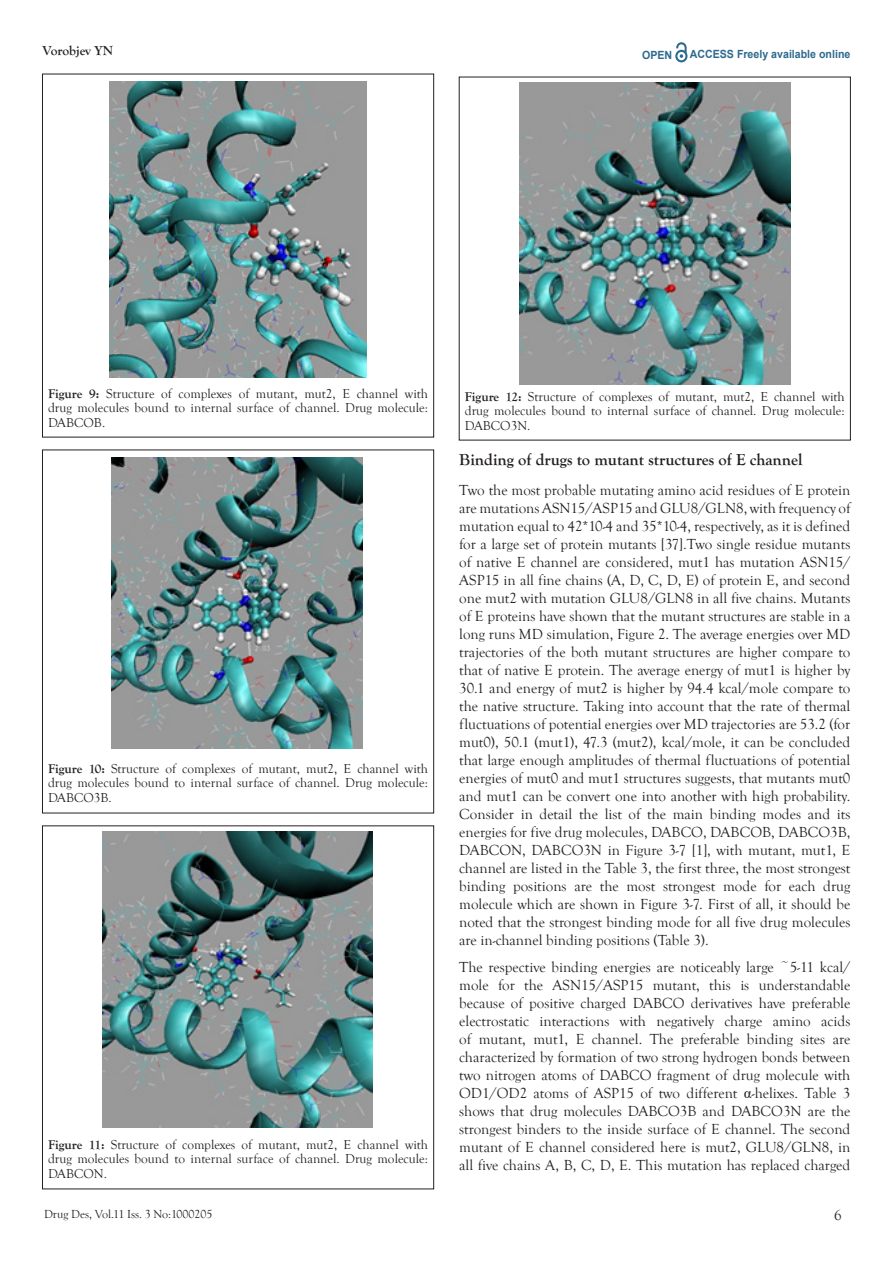
<style>
.page{position:relative;width:893px;height:1263px;background:#fff}
.page>*{position:absolute;margin:0;border:0;box-sizing:border-box;transform-origin:0 0}
.t1{font:700 16.5px "Goudy Old Style T";color:#231f20}
.List_Paragraph{font:15px/18px "Goudy Old Style T";color:#231f20;text-align:justify}
.t2{font:700 13.5px "Goudy Old Style T";color:#231f20}
.t3{font:13.2px/14.4px "Goudy Old Style T";color:#231f20;text-align:justify}
.t4{font:12px "Goudy Old Style T";color:#231f20}
.t5{font:700 11.25px "Arial";color:#2d6a8e;scale:.94 1}
.s1{font-weight:700}
.s2{font-family:"Times New Roman"}
</style>
<div class="page">
<svg style="left:675px;top:43px;width:12px;height:19px"></svg>
<div style="left:42px;top:74px;width:392px;height:363px;border:1px solid #231f20"></div>
<img style="left:110px;top:81px;width:256px;height:297px">
<img style="left:519px;top:83px;width:271px;height:302px">
<div style="left:42px;top:450px;width:392px;height:363px;border:1px solid #231f20"></div>
<img style="left:112px;top:457px;width:251px;height:292px">
<div style="left:42px;top:826px;width:392px;height:363px;border:1px solid #231f20"></div>
<img style="left:102px;top:832px;width:270px;height:295px">
<p class="t2" style="left:43px;top:43px;width:72px">Vorobjev YN</p>
<p class="t5" style="left:642px;top:47px;width:34px">OPEN</p>
<p class="t5" style="left:690px;top:46px;width:172px">ACCESS Freely available online</p>
<p class="t3" style="left:48px;top:387px;width:381px"><span class="s1">Figure 9:</span> Structure of complexes of mutant, mut2, E channel with drug molecules bound to internal surface of channel. Drug molecule:<br>DABCOB.</p>
<p class="t3" style="left:465px;top:390px;width:382px"><span class="s1">Figure 12:</span> Structure of complexes of mutant, mut2, E channel with drug molecules bound to internal surface of channel. Drug molecule:<br>DABCO3N.</p>
<p class="t3" style="left:48px;top:762px;width:381px"><span class="s1">Figure 10:</span> Structure of complexes of mutant, mut2, E channel with drug molecules bound to internal surface of channel. Drug molecule:<br>DABCO3B.</p>
<p class="t3" style="left:48px;top:1138px;width:382px"><span class="s1">Figure 11:</span> Structure of complexes of mutant, mut2, E channel with drug molecules bound to internal surface of channel. Drug molecule:<br>DABCON.</p>
<p class="t4" style="left:44px;top:1207px;width:170px">Drug Des, Vol.11 Iss. 3 No:1000205</p>
<p class="t1" style="left:459px;top:450px;width:345px">Binding of drugs to mutant structures of E channel</p>
<p class="List_Paragraph" style="left:459px;top:482px;width:393px">Two the most probable mutating amino acid residues of E protein are mutations ASN15/ASP15 and GLU8/GLN8, with frequency of mutation equal to 42*10-4 and 35*10-4, respectively, as it is defined for a large set of protein mutants [37].Two single residue mutants of native E channel are considered, mut1 has mutation ASN15/ ASP15 in all fine chains (A, D, C, D, E) of protein E, and second one mut2 with mutation GLU8/GLN8 in all five chains. Mutants of E proteins have shown that the mutant structures are stable in a long runs MD simulation, Figure 2. The average energies over MD trajectories of the both mutant structures are higher compare to that of native E protein. The average energy of mut1 is higher by 30.1 and energy of mut2 is higher by 94.4 kcal/mole compare to the native structure. Taking into account that the rate of thermal fluctuations of potential energies over MD trajectories are 53.2 (for mut0), 50.1 (mut1), 47.3 (mut2), kcal/mole, it can be concluded that large enough amplitudes of thermal fluctuations of potential energies of mut0 and mut1 structures suggests, that mutants mut0 and mut1 can be convert one into another with high probability.<br>Consider in detail the list of the main binding modes and its energies for five drug molecules, DABCO, DABCOB, DABCO3B, DABCON, DABCO3N in Figure 3-7 [1], with mutant, mut1, E channel are listed in the Table 3, the first three, the most strongest binding positions are the most strongest mode for each drug molecule which are shown in Figure 3-7. First of all, it should be noted that the strongest binding mode for all five drug molecules are in-channel binding positions (Table 3).</p>
<p class="List_Paragraph" style="left:459px;top:958px;width:393px">The respective binding energies are noticeably large ~5-11 kcal/ mole for the ASN15/ASP15 mutant, this is understandable because of positive charged DABCO derivatives have preferable electrostatic interactions with negatively charge amino acids of mutant, mut1, E channel. The preferable binding sites are characterized by formation of two strong hydrogen bonds between two nitrogen atoms of DABCO fragment of drug molecule with OD1/OD2 atoms of ASP15 of two different <span class="s2">α</span>-helixes. Table 3 shows that drug molecules DABCO3B and DABCO3N are the strongest binders to the inside surface of E channel. The second mutant of E channel considered here is mut2, GLU8/GLN8, in all five chains A, B, C, D, E. This mutation has replaced charged</p>
<p class="List_Paragraph" style="left:834px;top:1207px;width:9px">6</p>
</div>
